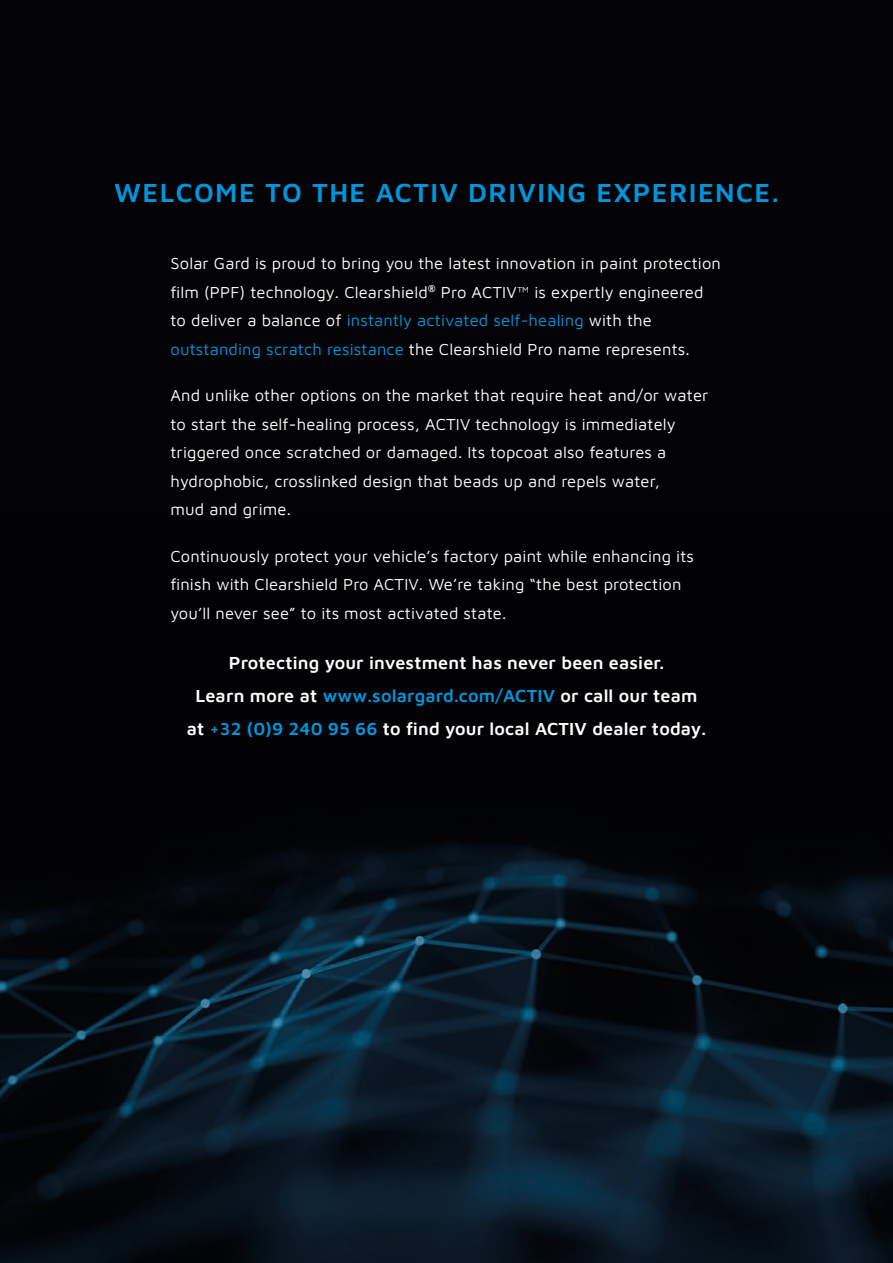
<style>
.page{position:relative;width:893px;height:1263px;background:#fff}
.page>*{position:absolute;margin:0;border:0;box-sizing:border-box;transform-origin:0 0}
.Body_Text{font:600 27px "Maven Pro";letter-spacing:.05em;color:#0095db}
.Body_Text-2{font:600 18px/33px "Maven Pro";letter-spacing:.01em;color:#fff;text-align:center}
.Body_Text-3{font:16.5px/28.5px "Maven Pro";letter-spacing:.01em;color:#fff}
.s1{color:#0095db}
</style>
<div class="page">
<img style="left:0;top:0;width:893px;height:1263px">
<div style="left:0;top:27px;width:874px;height:712px;background:#030305"></div>
<p class="Body_Text" style="left:114px;top:174px;width:666px">WELCOME TO THE ACTIV DRIVING EXPERIENCE.</p>
<p class="Body_Text-3" style="left:170px;top:248px;width:552px">Solar Gard is proud to bring you the latest innovation in paint protection film (PPF) technology. Clearshield<sup>®</sup> Pro ACTIV™ is expertly engineered to deliver a balance of <span class="s1">instantly activated self-healing</span> with the <span class="s1">outstanding scratch resistance</span> the Clearshield Pro name represents.</p>
<p class="Body_Text-3" style="left:170px;top:380px;width:539px">And unlike other options on the market that require heat and/or water to start the self-healing process, ACTIV technology is immediately triggered once scratched or damaged. Its topcoat also features a hydrophobic, crosslinked design that beads up and repels water,<br>mud and grime.</p>
<p class="Body_Text-3" style="left:170px;top:541px;width:525px">Continuously protect your vehicle’s factory paint while enhancing its finish with Clearshield Pro ACTIV. We’re taking “the best protection you’ll never see” to its most activated state.</p>
<p class="Body_Text-2" style="left:187px;top:646px;width:521px">Protecting your investment has never been easier.<br>Learn more at <span class="s1">www.solargard.com/ACTIV</span> or call our team at <span class="s1">+32 (0)9 240 95 66</span> to find your local ACTIV dealer today.</p>
</div>
